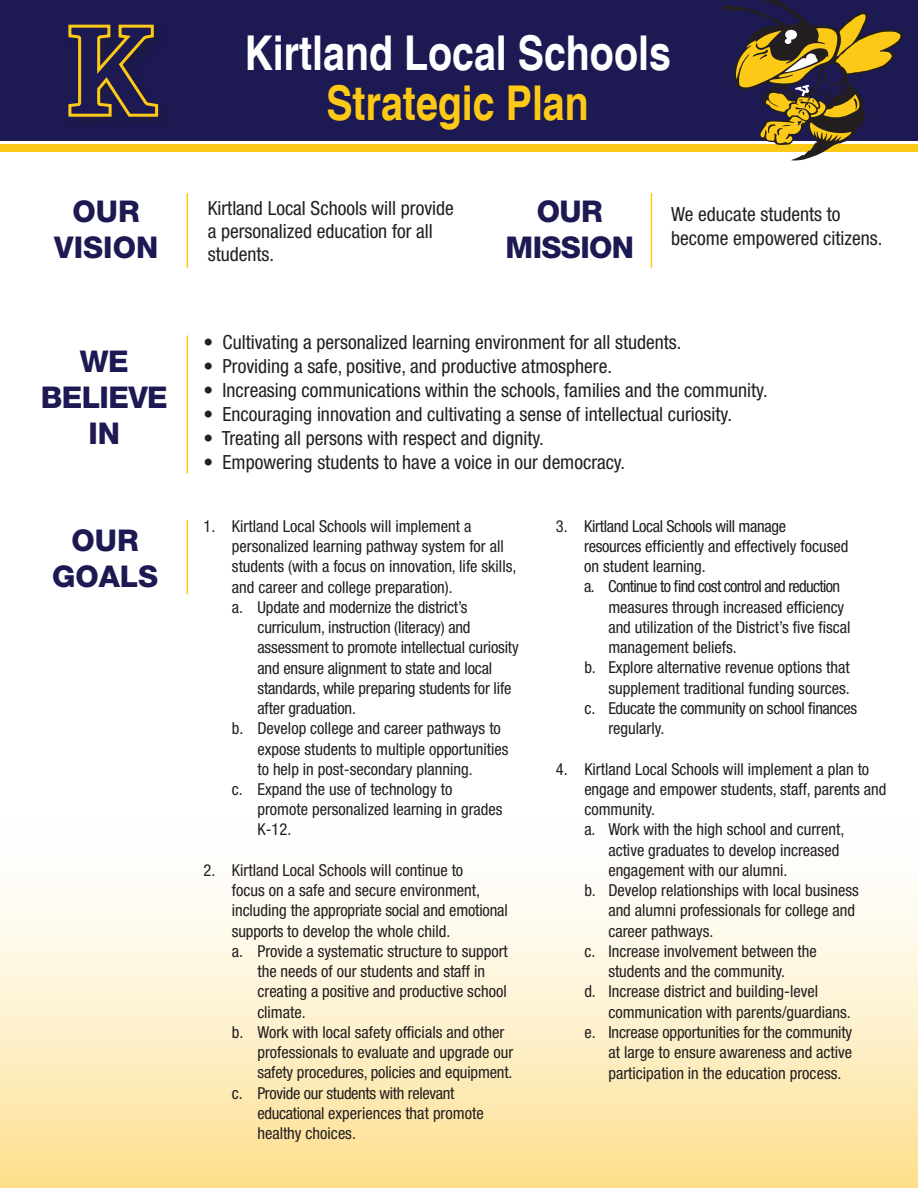
<style>
.page{position:relative;width:918px;height:1188px;background:#fff}
.page>*{position:absolute;margin:0;border:0;box-sizing:border-box;transform-origin:0 0}
.t1{font:700 condensed 48px "Helvetica";color:#fff}
.t2{font:700 condensed 48px "Helvetica";color:#fcca16}
.t3{font:800 30px/36px "Helvetica Neue LT Std";letter-spacing:-.02em;color:#1c1953;text-align:center}
.t4{font:800 30px/36px "Helvetica Neue LT Std";color:#1c1953;text-align:center}
.t5{font:condensed 19.5px/23.4px "Helvetica Neue LT Std";color:#231f20}
.t6{font:condensed 16.5px "Helvetica Neue LT Std";color:#231f20}
.t7{font:condensed 16.5px "Helvetica Neue LT Std";letter-spacing:-.02em;color:#231f20}
.t8{font:condensed 16.5px "Helvetica Neue LT Std";letter-spacing:-.04em;color:#231f20}
</style>
<div class="page">
<div style="left:0;top:799px;width:918px;height:389px;background:linear-gradient(to bottom,#feffff,#fde195)"></div>
<div style="left:0;top:0;width:918px;height:141px;background:#1c1953"></div>
<div style="left:0;top:145px;width:918px;height:7px;background:#fcca16"></div>
<svg style="left:68px;top:24px;width:92px;height:94px"></svg>
<svg style="left:722px;top:0;width:181px;height:160px"></svg>
<hr style="left:187px;top:193px;width:1px;height:74px;background:#fcca16">
<hr style="left:187px;top:336px;width:1px;height:137px;background:#fcca16">
<hr style="left:187px;top:520px;width:1px;height:74px;background:#fcca16">
<hr style="left:651px;top:193px;width:1px;height:74px;background:#fcca16">
<h1 class="t1" style="left:244px;top:24px;width:428px">Kirtland Local Schools</h1>
<h1 class="t2" style="left:326px;top:74px;width:264px">Strategic Plan</h1>
<h2 class="t4" style="left:54px;top:193px;width:105px">OUR<br>VISION</h2>
<h2 class="t3" style="left:506px;top:193px;width:130px">OUR<br>MISSION</h2>
<p class="t5" style="left:671px;top:203px;width:213px">We educate students to become empowered citizens.</p>
<p class="t5" style="left:208px;top:196px;width:248px">Kirtland Local Schools will provide a personalized education for all students.</p>
<h2 class="t3" style="left:41px;top:344px;width:128px">WE<br>BELIEVE<br>IN</h2>
<h2 class="t4" style="left:52px;top:522px;width:108px">OUR<br>GOALS</h2>
<p class="t5" style="left:203px;top:331px;width:479px">• Cultivating a personalized learning environment for all students.</p>
<p class="t5" style="left:203px;top:355px;width:410px">• Providing a safe, positive, and productive atmosphere.</p>
<p class="t5" style="left:203px;top:379px;width:566px">• Increasing communications within the schools, families and the community.</p>
<p class="t5" style="left:203px;top:403px;width:530px">• Encouraging innovation and cultivating a sense of intellectual curiosity.</p>
<p class="t5" style="left:203px;top:427px;width:342px">• Treating all persons with respect and dignity.</p>
<p class="t5" style="left:203px;top:451px;width:423px">• Empowering students to have a voice in our democracy.</p>
<p class="t6" style="left:203px;top:516px;width:269px">1. Kirtland Local Schools will implement a</p>
<p class="t6" style="left:232px;top:537px;width:273px">personalized learning pathway system for all</p>
<p class="t6" style="left:232px;top:557px;width:286px">students (with a focus on innovation, life skills,</p>
<p class="t6" style="left:232px;top:577px;width:222px">and career and college preparation).</p>
<p class="t6" style="left:232px;top:597px;width:237px">a. Update and modernize the district’s</p>
<p class="t6" style="left:257px;top:618px;width:215px">curriculum, instruction (literacy) and</p>
<p class="t6" style="left:257px;top:638px;width:263px">assessment to promote intellectual curiosity</p>
<p class="t6" style="left:257px;top:658px;width:236px">and ensure alignment to state and local</p>
<p class="t6" style="left:257px;top:678px;width:255px">standards, while preparing students for life</p>
<p class="t6" style="left:257px;top:699px;width:100px">after graduation.</p>
<p class="t6" style="left:232px;top:719px;width:270px">b. Develop college and career pathways to</p>
<p class="t6" style="left:257px;top:739px;width:252px">expose students to multiple opportunities</p>
<p class="t6" style="left:257px;top:759px;width:217px">to help in post-secondary planning.</p>
<p class="t6" style="left:232px;top:780px;width:222px">c. Expand the use of technology to</p>
<p class="t6" style="left:257px;top:800px;width:247px">promote personalized learning in grades</p>
<p class="t6" style="left:257px;top:820px;width:35px">K-12.</p>
<p class="t6" style="left:203px;top:861px;width:261px">2. Kirtland Local Schools will continue to</p>
<p class="t6" style="left:232px;top:881px;width:250px">focus on a safe and secure environment,</p>
<p class="t6" style="left:232px;top:901px;width:277px">including the appropriate social and emotional</p>
<p class="t6" style="left:232px;top:921px;width:220px">supports to develop the whole child.</p>
<p class="t6" style="left:232px;top:942px;width:277px">a. Provide a systematic structure to support</p>
<p class="t6" style="left:257px;top:962px;width:229px">the needs of our students and staff in</p>
<p class="t6" style="left:257px;top:982px;width:251px">creating a positive and productive school</p>
<p class="t6" style="left:257px;top:1002px;width:50px">climate.</p>
<p class="t6" style="left:232px;top:1023px;width:274px">b. Work with local safety officials and other</p>
<p class="t6" style="left:257px;top:1043px;width:258px">professionals to evaluate and upgrade our</p>
<p class="t6" style="left:257px;top:1063px;width:257px">safety procedures, policies and equipment.</p>
<p class="t7" style="left:232px;top:1083px;width:224px">c. Provide our students with relevant</p>
<p class="t6" style="left:257px;top:1104px;width:228px">educational experiences that promote</p>
<p class="t6" style="left:257px;top:1124px;width:100px">healthy choices.</p>
<p class="t7" style="left:556px;top:516px;width:232px">3. Kirtland Local Schools will manage</p>
<p class="t6" style="left:584px;top:537px;width:266px">resources efficiently and effectively focused</p>
<p class="t6" style="left:584px;top:557px;width:123px">on student learning.</p>
<p class="t8" style="left:584px;top:577px;width:257px">a. Continue to find cost control and reduction</p>
<p class="t6" style="left:608px;top:597px;width:238px">measures through increased efficiency</p>
<p class="t6" style="left:608px;top:618px;width:244px">and utilization of the District’s five fiscal</p>
<p class="t6" style="left:608px;top:638px;width:130px">management beliefs.</p>
<p class="t6" style="left:584px;top:658px;width:267px">b. Explore alternative revenue options that</p>
<p class="t6" style="left:608px;top:678px;width:243px">supplement traditional funding sources.</p>
<p class="t7" style="left:584px;top:699px;width:275px">c. Educate the community on school finances</p>
<p class="t6" style="left:608px;top:719px;width:58px">regularly.</p>
<p class="t6" style="left:556px;top:759px;width:315px">4. Kirtland Local Schools will implement a plan to</p>
<p class="t6" style="left:584px;top:779px;width:304px">engage and empower students, staff, parents and</p>
<p class="t6" style="left:584px;top:800px;width:72px">community.</p>
<p class="t6" style="left:584px;top:820px;width:262px">a. Work with the high school and current,</p>
<p class="t6" style="left:608px;top:840px;width:232px">active graduates to develop increased</p>
<p class="t6" style="left:608px;top:860px;width:181px">engagement with our alumni.</p>
<p class="t6" style="left:584px;top:881px;width:276px">b. Develop relationships with local business</p>
<p class="t6" style="left:608px;top:901px;width:248px">and alumni professionals for college and</p>
<p class="t6" style="left:608px;top:921px;width:107px">career pathways.</p>
<p class="t6" style="left:584px;top:941px;width:234px">c. Increase involvement between the</p>
<p class="t6" style="left:608px;top:962px;width:178px">students and the community.</p>
<p class="t6" style="left:584px;top:982px;width:235px">d. Increase district and building-level</p>
<p class="t6" style="left:608px;top:1002px;width:244px">communication with parents/guardians.</p>
<p class="t6" style="left:584px;top:1022px;width:269px">e. Increase opportunities for the community</p>
<p class="t6" style="left:608px;top:1043px;width:245px">at large to ensure awareness and active</p>
<p class="t6" style="left:608px;top:1064px;width:235px">participation in the education process.</p>
</div>
